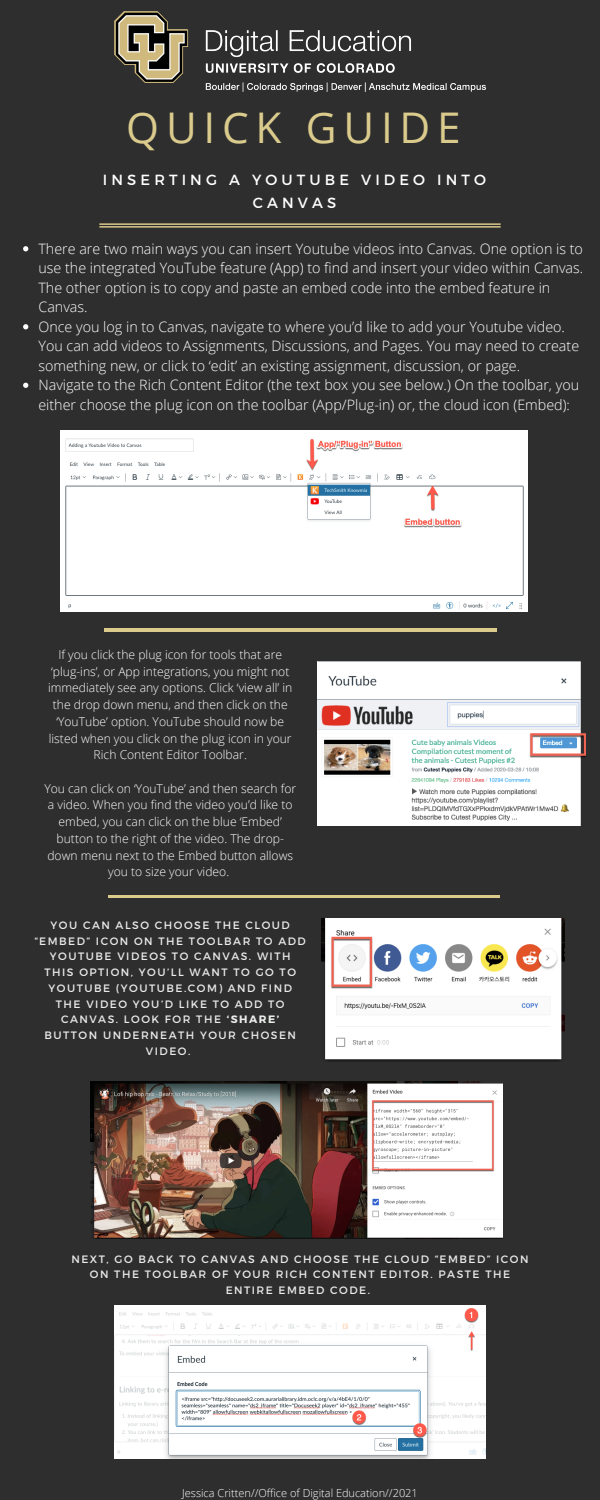
<style>
.page{position:relative;width:600px;height:1500px;background:#2e2e2e}
.page>*{position:absolute;margin:0;border:0;box-sizing:border-box;transform-origin:0 0}
.t1{font:42.3px "Open Sans";letter-spacing:.16em;color:#dacb8d}
.t2{font:14.7px/22.5px "Montserrat";letter-spacing:.28em;color:#fff;text-align:center}
.t3{font:300 14.3px/19.5px "Open Sans";color:#fff}
.t4{font:300 12.1px/16.7px "Open Sans";color:#fff;text-align:center}
.t5{font:300 11px "Open Sans";color:#fff}
.t6{font:10.7px/15.8px "Montserrat";letter-spacing:.14em;color:#eaecea;text-align:center}
.s1{font-weight:700}
</style>
<div class="page">
<hr style="left:99px;top:226px;width:402px;height:2px;background:#dacb8d">
<hr style="left:99px;top:223px;width:402px;height:2px;background:#dacb8d">
<hr style="left:104px;top:628px;width:393px;height:4px;background:#dacb8d">
<hr style="left:109px;top:895px;width:391px;height:3px;background:#dacb8d">
<img style="left:115px;top:11px;width:370px;height:81px">
<img style="left:60px;top:430px;width:467px;height:181px">
<img style="left:318px;top:661px;width:268px;height:164px">
<img style="left:321px;top:919px;width:243px;height:142px">
<img style="left:90px;top:1082px;width:412px;height:156px">
<svg style="left:23px;top:246px;width:5px;height:5px"></svg>
<svg style="left:23px;top:324px;width:5px;height:5px"></svg>
<svg style="left:23px;top:383px;width:5px;height:5px"></svg>
<img style="left:115px;top:1305px;width:370px;height:154px">
<p class="t1" style="left:126px;top:98px;width:336px">QUICK GUIDE</p>
<p class="t2" style="left:103px;top:168px;width:385px">INSERTING A YOUTUBE VIDEO INTO<br>CANVAS</p>
<p class="t3" style="left:38px;top:238px;width:546px">There are two main ways you can insert Youtube videos into Canvas. One option is to use the integrated YouTube feature (App) to find and insert your video within Canvas.<br>The other option is to copy and paste an embed code into the embed feature in Canvas.</p>
<p class="t3" style="left:38px;top:316px;width:542px">Once you log in to Canvas, navigate to where you’d like to add your Youtube video.<br>You can add videos to Assignments, Discussions, and Pages. You may need to create something new, or click to ‘edit’ an existing assignment, discussion, or page.</p>
<p class="t3" style="left:38px;top:375px;width:542px">Navigate to the Rich Content Editor (the text box you see below.) On the toolbar, you either choose the plug icon on the toolbar (App/Plug-in) or, the cloud icon (Embed):</p>
<p class="t4" style="left:48px;top:646px;width:246px">If you click the plug icon for tools that are ‘plug-ins’, or App integrations, you might not immediately see any options. Click ‘view all’ in the drop down menu, and then click on the ‘YouTube’ option. YouTube should now be listed when you click on the plug icon in your Rich Content Editor Toolbar.</p>
<p class="t4" style="left:44px;top:780px;width:253px">You can click on ‘YouTube’ and then search for a video. When you find the video you’d like to embed, you can click on the blue ‘Embed’ button to the right of the video. The drop&shy;down menu next to the Embed button allows you to size your video.</p>
<p class="t6" style="left:35px;top:917px;width:273px">YOU CAN ALSO CHOOSE THE CLOUD “EMBED” ICON ON THE TOOLBAR TO ADD<br>YOUTUBE VIDEOS TO CANVAS. WITH<br>THIS OPTION, YOU’LL WANT TO GO TO<br>YOUTUBE (YOUTUBE.COM) AND FIND<br>THE VIDEO YOU’D LIKE TO ADD TO<br>CANVAS. LOOK FOR THE <span class="s1">‘SHARE’<br></span>BUTTON UNDERNEATH YOUR CHOSEN<br>VIDEO.</p>
<p class="t6" style="left:71px;top:1250px;width:459px">NEXT, GO BACK TO CANVAS AND CHOOSE THE CLOUD “EMBED” ICON<br>ON THE TOOLBAR OF YOUR RICH CONTENT EDITOR. PASTE THE<br>ENTIRE EMBED CODE.</p>
<p class="t5" style="left:182px;top:1485px;width:237px">Jessica Critten//Office of Digital Education//2021</p>
</div>
